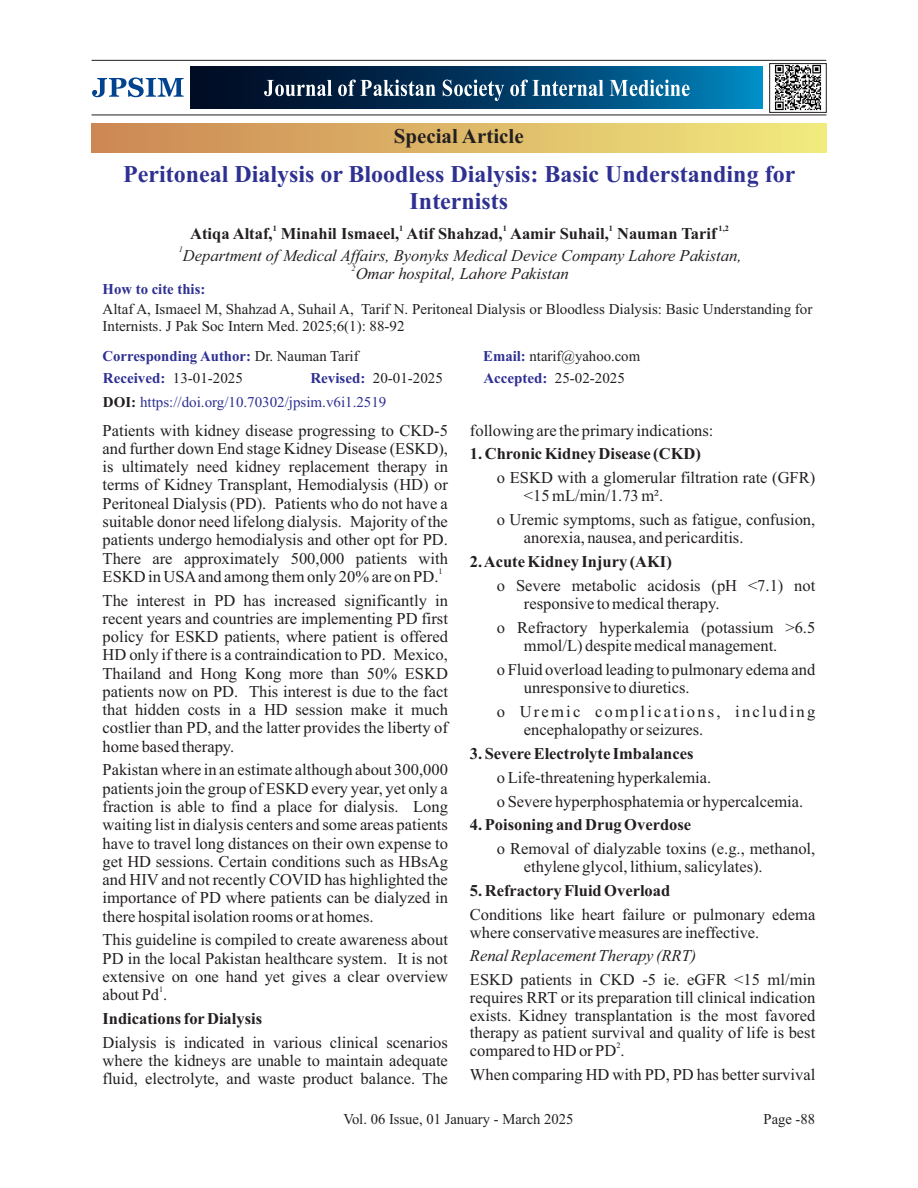
<style>
.page{position:relative;width:918px;height:1188px;background:#fff}
.page>*{position:absolute;margin:0;border:0;box-sizing:border-box;transform-origin:0 0}
.t1{font:700 24px/26.5px "Times New Roman";color:#2e3092;text-align:center}
.t2{font:700 21px "Times New Roman";color:#231f20}
.t3{font:16.5px/18.3px "Times New Roman";color:#231f20}
.t4{font:700 16.5px "Times New Roman";color:#231f20}
.t5{font:italic 16.5px "Times New Roman";color:#231f20}
.t6{font:16.5px/18.3px "Times New Roman";letter-spacing:.135em;color:#231f20}
.t7{font:15px/16.6px "Times New Roman";color:#231f20}
.t8{font:700 15px "Times New Roman";color:#2e3092}
.t9{font:15px "Times New Roman";color:#2e3092}
.t10{font:700 8.25px "Times New Roman";color:#231f20}
.t11{font:8.25px "Times New Roman";color:#231f20}
.t12{font:italic 8.25px "Times New Roman";color:#231f20}
.s1{font-weight:400;color:#231f20}
.s2{font-weight:700;color:#2e3092}
.s3{font-weight:700;color:#231f20}
</style>
<div class="page">
<img style="left:771px;top:65px;width:54px;height:50px">
<svg style="left:191px;top:66px;width:572px;height:42px;background:#003e67"></svg>
<hr style="left:92px;top:60px;width:734px;height:1px;background:#231f20">
<svg style="left:92px;top:77px;width:92px;height:20px"></svg>
<hr style="left:92px;top:115px;width:734px;height:1px;background:#231f20">
<div style="left:769px;top:63px;width:58px;height:50px;border:1px solid #231f20"></div>
<svg style="left:264px;top:80px;width:426px;height:21px"></svg>
<div style="left:92px;top:124px;width:734px;height:29px;background:linear-gradient(to right,#cb8653,#f1ea7e)"></div>
<p class="t2" style="left:394px;top:129px;width:132px">Special Article</p>
<h1 class="t1" style="left:123px;top:164px;width:674px">Peritoneal Dialysis or Bloodless Dialysis: Basic Understanding for<br>Internists</h1>
<p class="t10" style="left:273px;top:225px;width:6px">1</p>
<p class="t10" style="left:399px;top:225px;width:6px">1</p>
<p class="t10" style="left:503px;top:225px;width:6px">1</p>
<p class="t10" style="left:609px;top:225px;width:6px">1</p>
<p class="t10" style="left:719px;top:225px;width:12px">1,2</p>
<p class="t4" style="left:190px;top:228px;width:528px">Atiqa Altaf, Minahil Ismaeel, Atif Shahzad, Aamir Suhail, Nauman Tarif</p>
<p class="t12" style="left:179px;top:247px;width:6px">1</p>
<p class="t5" style="left:183px;top:249px;width:560px">Department of Medical Affairs, Byonyks Medical Device Company Lahore Pakistan,</p>
<p class="t12" style="left:352px;top:265px;width:6px">2</p>
<p class="t5" style="left:356px;top:267px;width:214px">Omar hospital, Lahore Pakistan</p>
<p class="t8" style="left:103px;top:284px;width:104px">How to cite this:</p>
<p class="t7" style="left:103px;top:303px;width:711px">Altaf A, Ismaeel M, Shahzad A, Suhail A, Tarif N. Peritoneal Dialysis or Bloodless Dialysis: Basic Understanding for<br>Internists. J Pak Soc Intern Med. 2025;6(1): 88-92</p>
<p class="t8" style="left:103px;top:350px;width:258px">Corresponding Author: <span class="s1">Dr. Nauman Tarif</span></p>
<p class="t7" style="left:483px;top:349px;width:158px"><span class="s2">Email:</span> ntarif@yahoo.com</p>
<p class="t9" style="left:103px;top:397px;width:285px"><span class="s3">DOI:</span> https://doi.org/10.70302/jpsim.v6i1.2519</p>
<p class="t7" style="left:103px;top:371px;width:141px"><span class="s2">Received:</span> 13-01-2025</p>
<p class="t7" style="left:310px;top:371px;width:134px"><span class="s2">Revised:</span> 20-01-2025</p>
<p class="t7" style="left:483px;top:371px;width:143px"><span class="s2">Accepted:</span> 25-02-2025</p>
<p class="t3" style="left:103px;top:423px;width:347px;text-align:justify">Patients with kidney disease progressing to CKD-5 and further down End stage Kidney Disease (ESKD), is ultimately need kidney replacement therapy in terms of Kidney Transplant, Hemodialysis (HD) or Peritoneal Dialysis (PD). Patients who do not have a suitable donor need lifelong dialysis. Majority of the patients undergo hemodialysis and other opt for PD.<br>There are approximately 500,000 patients with</p>
<p class="t11" style="left:439px;top:568px;width:6px">1</p>
<p class="t3" style="left:103px;top:566px;width:347px;line-height:23.7px">ESKD in USAand among them only 20% are on PD.<br>The interest in PD has increased significantly in</p>
<p class="t3" style="left:103px;top:611px;width:347px;text-align:justify">recent years and countries are implementing PD first policy for ESKD patients, where patient is offered HD only if there is a contraindication to PD. Mexico, Thailand and Hong Kong more than 50% ESKD patients now on PD. This interest is due to the fact that hidden costs in a HD session make it much costlier than PD, and the latter provides the liberty of home based therapy.</p>
<p class="t3" style="left:103px;top:762px;width:347px;text-align:justify">Pakistan where in an estimate although about 300,000 patients join the group of ESKD every year, yet only a fraction is able to find a place for dialysis. Long waiting list in dialysis centers and some areas patients have to travel long distances on their own expense to get HD sessions. Certain conditions such as HBsAg and HIV and not recently COVID has highlighted the importance of PD where patients can be dialyzed in there hospital isolation rooms or at homes.</p>
<p class="t3" style="left:103px;top:932px;width:347px;text-align:justify">This guideline is compiled to create awareness about PD in the local Pakistan healthcare system. It is not extensive on one hand yet gives a clear overview</p>
<p class="t11" style="left:159px;top:986px;width:6px">1</p>
<p class="t3" style="left:103px;top:987px;width:66px">about Pd .</p>
<p class="t4" style="left:103px;top:1013px;width:161px">Indications forDialysis</p>
<p class="t3" style="left:103px;top:1035px;width:347px;text-align:justify">Dialysis is indicated in various clinical scenarios where the kidneys are unable to maintain adequate fluid, electrolyte, and waste product balance. The</p>
<p class="t3" style="left:470px;top:423px;width:245px">following are the primary indications:</p>
<p class="t4" style="left:470px;top:448px;width:232px">1. Chronic Kidney Disease (CKD)</p>
<p class="t3" style="left:524px;top:470px;width:293px;text-indent:-27px">o ESKD with a glomerular filtration rate (GFR) &lt;15 mL/min/1.73 m².</p>
<p class="t3" style="left:524px;top:512px;width:293px;text-indent:-27px">o Uremic symptoms, such as fatigue, confusion, anorexia, nausea, and pericarditis.</p>
<p class="t4" style="left:470px;top:556px;width:203px">2. Acute Kidney Injury (AKI)</p>
<p class="t3" style="left:524px;top:578px;width:293px;text-indent:-27px">o Severe metabolic acidosis (pH &lt;7.1) not responsive to medical therapy.</p>
<p class="t3" style="left:524px;top:620px;width:293px;text-indent:-27px">o Refractory hyperkalemia (potassium &gt;6.5 mmol/L) despite medical management.</p>
<p class="t3" style="left:524px;top:662px;width:293px;text-indent:-27px">o Fluid overload leading to pulmonary edema and unresponsive to diuretics.</p>
<p class="t6" style="left:524px;top:704px;width:293px;text-indent:-27px">o Uremic complications, including encephalopathy or seizures.</p>
<p class="t4" style="left:470px;top:748px;width:225px">3. Severe Electrolyte Imbalances</p>
<p class="t3" style="left:497px;top:767px;width:308px;line-height:23.7px">o Life-threatening hyperkalemia.<br>o Severe hyperphosphatemia or hypercalcemia.</p>
<p class="t4" style="left:470px;top:819px;width:223px">4. Poisoning and Drug Overdose</p>
<p class="t3" style="left:524px;top:841px;width:293px;text-indent:-27px">o Removal of dialyzable toxins (e.g., methanol, ethylene glycol, lithium, salicylates).</p>
<p class="t4" style="left:470px;top:885px;width:202px">5. Refractory Fluid Overload</p>
<p class="t3" style="left:470px;top:907px;width:347px;line-height:17.7px">Conditions like heart failure or pulmonary edema where conservative measures are ineffective.</p>
<p class="t5" style="left:470px;top:950px;width:228px">Renal Replacement Therapy (RRT)</p>
<p class="t3" style="left:470px;top:972px;width:347px;line-height:17.7px;text-align:justify">ESKD patients in CKD -5 ie. eGFR &lt;15 ml/min requires RRT or its preparation till clinical indication exists. Kidney transplantation is the most favored therapy as patient survival and quality of life is best</p>
<p class="t11" style="left:616px;top:1042px;width:6px">2</p>
<p class="t3" style="left:470px;top:1040px;width:347px;line-height:23.7px">compared to HD or PD .<br>When comparing HD with PD, PD has better survival</p>
<p class="t7" style="left:343px;top:1113px;width:232px">Vol. 06 Issue, 01 January - March 2025</p>
<p class="t7" style="left:764px;top:1113px;width:53px">Page -88</p>
</div>
